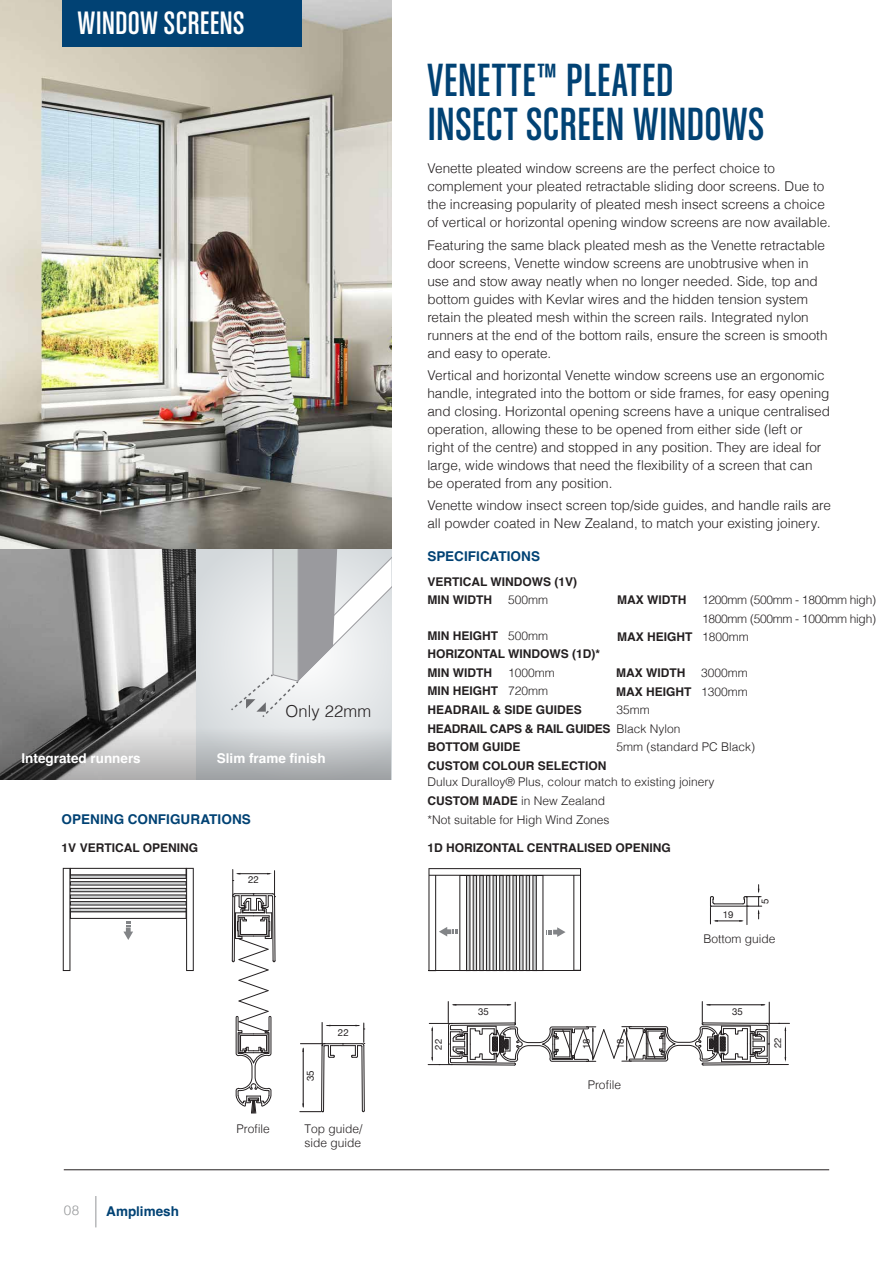
<style>
.page{position:relative;width:893px;height:1263px;background:#fff}
.page>*{position:absolute;margin:0;border:0;box-sizing:border-box;transform-origin:0 0}
.t1{font:49.5px/43.5px "Chalet Comprime Cologne Sixty";letter-spacing:.01em;color:#014274}
.t2{font:34.5px "Chalet Comprime Cologne Sixty";letter-spacing:.01em;color:#fff}
.t3{font:300 16.5px "Helvetica";letter-spacing:.01em;color:#231f20}
.t4{font:300 13.5px/18px "Helvetica";color:#231f20}
.t5{font:700 13.5px "Helvetica";letter-spacing:.005em;color:#014274}
.t6{font:700 13.5px "Helvetica";color:#fff}
.t7{font:300 13.5px "Helvetica";color:#949698}
.t8{font:700 12px/18.6px "Helvetica";color:#231f20}
.t9{font:300 12px/18.6px "Helvetica";color:#231f20}
.t10{font:700 12px/18.6px "Helvetica";letter-spacing:-.025em;color:#231f20}
.t11{font:300 12px "Helvetica";letter-spacing:-.025em;color:#231f20}
.t12{font:9.75px "Helvetica Neue";color:#231f20}
.t13{font:9.6px "Helvetica Neue";color:#231f20}
.s1{font-weight:300}
.s2{font-weight:700}
</style>
<div class="page">
<div style="left:196px;top:548px;width:195px;height:231px;background:#dde1e3"></div>
<svg style="left:229px;top:548px;width:162px;height:171px"></svg>
<img style="left:0;top:548px;width:196px;height:179px">
<svg style="left:0;top:727px;width:391px;height:53px;background:#a2a4a5"></svg>
<img style="left:0;top:0;width:391px;height:548px">
<svg style="left:63px;top:868px;width:131px;height:103px"></svg>
<svg style="left:428px;top:1001px;width:361px;height:65px"></svg>
<div style="left:720px;top:1037px;width:5px;height:14px;border:1px solid #231f20"></div>
<svg style="left:428px;top:868px;width:153px;height:103px"></svg>
<hr style="left:64px;top:1169px;width:765px;height:1px;background:#231f20">
<hr style="left:96px;top:1196px;width:1px;height:31px;background:#949698">
<div style="left:62px;top:0;width:240px;height:46px;background:#014274"></div>
<svg style="left:300px;top:1022px;width:65px;height:90px"></svg>
<svg style="left:232px;top:869px;width:44px;height:245px"></svg>
<svg style="left:710px;top:885px;width:52px;height:40px"></svg>
<h2 class="t2" style="left:78px;top:4px;width:168px">WINDOW SCREENS</h2>
<p class="t3" style="left:285px;top:697px;width:87px">Only 22mm</p>
<p class="t6" style="left:22px;top:750px;width:121px">Integrated runners</p>
<p class="t6" style="left:217px;top:750px;width:110px">Slim frame finish</p>
<p class="t5" style="left:62px;top:811px;width:191px">OPENING CONFIGURATIONS</p>
<h1 class="t1" style="left:427px;top:58px;width:339px">VENETTE™ PLEATED<br>INSECT SCREEN WINDOWS</h1>
<p class="t4" style="left:427px;top:159px;width:405px">Venette pleated window screens are the perfect choice to complement your pleated retractable sliding door screens. Due to the increasing popularity of pleated mesh insect screens a choice of vertical or horizontal opening window screens are now available.</p>
<p class="t4" style="left:427px;top:235px;width:402px">Featuring the same black pleated mesh as the Venette retractable door screens, Venette window screens are unobtrusive when in use and stow away neatly when no longer needed. Side, top and bottom guides with Kevlar wires and the hidden tension system retain the pleated mesh within the screen rails. Integrated nylon runners at the end of the bottom rails, ensure the screen is smooth and easy to operate.</p>
<p class="t4" style="left:427px;top:365px;width:404px">Vertical and horizontal Venette window screens use an ergonomic handle, integrated into the bottom or side frames, for easy opening and closing. Horizontal opening screens have a unique centralised operation, allowing these to be opened from either side (left or right of the centre) and stopped in any position. They are ideal for large, wide windows that need the flexibility of a screen that can be operated from any position.</p>
<p class="t4" style="left:427px;top:495px;width:405px">Venette window insect screen top/side guides, and handle rails are all powder coated in New Zealand, to match your existing joinery.</p>
<p class="t5" style="left:427px;top:548px;width:114px">SPECIFICATIONS</p>
<p class="t8" style="left:427px;top:574px;width:151px">VERTICAL WINDOWS (1V)<br>MIN WIDTH</p>
<p class="t8" style="left:617px;top:592px;width:71px">MAX WIDTH</p>
<p class="t11" style="left:702px;top:589px;width:175px">1200mm (500mm - 1800mm high)</p>
<p class="t11" style="left:702px;top:608px;width:175px">1800mm (500mm - 1000mm high)</p>
<p class="t8" style="left:617px;top:629px;width:133px">MAX HEIGHT <span class="s1">1800mm</span></p>
<p class="t8" style="left:616px;top:665px;width:71px">MAX WIDTH</p>
<p class="t9" style="left:508px;top:590px;width:42px">500mm</p>
<p class="t8" style="left:427px;top:627px;width:174px">MIN HEIGHT <span class="s1">500mm<br></span>HORIZONTAL WINDOWS (1D)*<br>MIN WIDTH</p>
<p class="t8" style="left:427px;top:665px;width:156px;text-indent:81px"><span class="s1">1000mm<br></span>MIN HEIGHT <span class="s1">720mm<br></span>HEADRAIL &amp; SIDE GUIDES</p>
<p class="t9" style="left:616px;top:663px;width:133px;text-align:right">3000mm<br><span class="s2">MAX HEIGHT</span> 1300mm</p>
<p class="t10" style="left:427px;top:702px;width:255px;text-indent:189px"><span class="s1">35mm<br></span>HEADRAIL CAPS &amp; RAIL GUIDES <span class="s1">Black Nylon<br></span>BOTTOM GUIDE</p>
<p class="t9" style="left:616px;top:737px;width:140px">5mm (standard PC Black)</p>
<p class="t8" style="left:427px;top:758px;width:181px">CUSTOM COLOUR SELECTION</p>
<p class="t9" style="left:427px;top:772px;width:289px">Dulux Duralloy® Plus, colour match to existing joinery<br><span class="s2">CUSTOM MADE</span> in New Zealand<br>*Not suitable for High Wind Zones</p>
<p class="t8" style="left:62px;top:840px;width:138px">1V VERTICAL OPENING</p>
<p class="t8" style="left:427px;top:840px;width:245px">1D HORIZONTAL CENTRALISED OPENING</p>
<p class="t7" style="left:64px;top:1199px;width:17px">08</p>
<p class="t5" style="left:106px;top:1202px;width:74px">Amplimesh</p>
<p class="t12" style="left:248px;top:873px;width:12px">22</p>
<p class="t12" style="left:303px;top:1081px;width:12px;rotate:-90deg">35</p>
<p class="t12" style="left:338px;top:1025px;width:12px">22</p>
<p class="t9" style="left:237px;top:1118px;width:35px">Profile</p>
<p class="t9" style="left:304px;top:1121px;width:60px;line-height:14.4px">Top guide/ side guide</p>
<p class="t13" style="left:723px;top:907px;width:12px">19</p>
<p class="t13" style="left:758px;top:904px;width:7px;rotate:-90deg">5</p>
<p class="t9" style="left:703px;top:928px;width:74px">Bottom guide</p>
<p class="t13" style="left:478px;top:1005px;width:12px">35</p>
<p class="t13" style="left:732px;top:1005px;width:12px">35</p>
<p class="t13" style="left:432px;top:1049px;width:12px;rotate:-90deg">22</p>
<p class="t13" style="left:579px;top:1049px;width:12px;rotate:-90deg">18</p>
<p class="t13" style="left:613px;top:1049px;width:12px;rotate:-90deg">18</p>
<p class="t13" style="left:771px;top:1048px;width:12px;rotate:-90deg">22</p>
<p class="t9" style="left:588px;top:1075px;width:35px">Profile</p>
</div>
